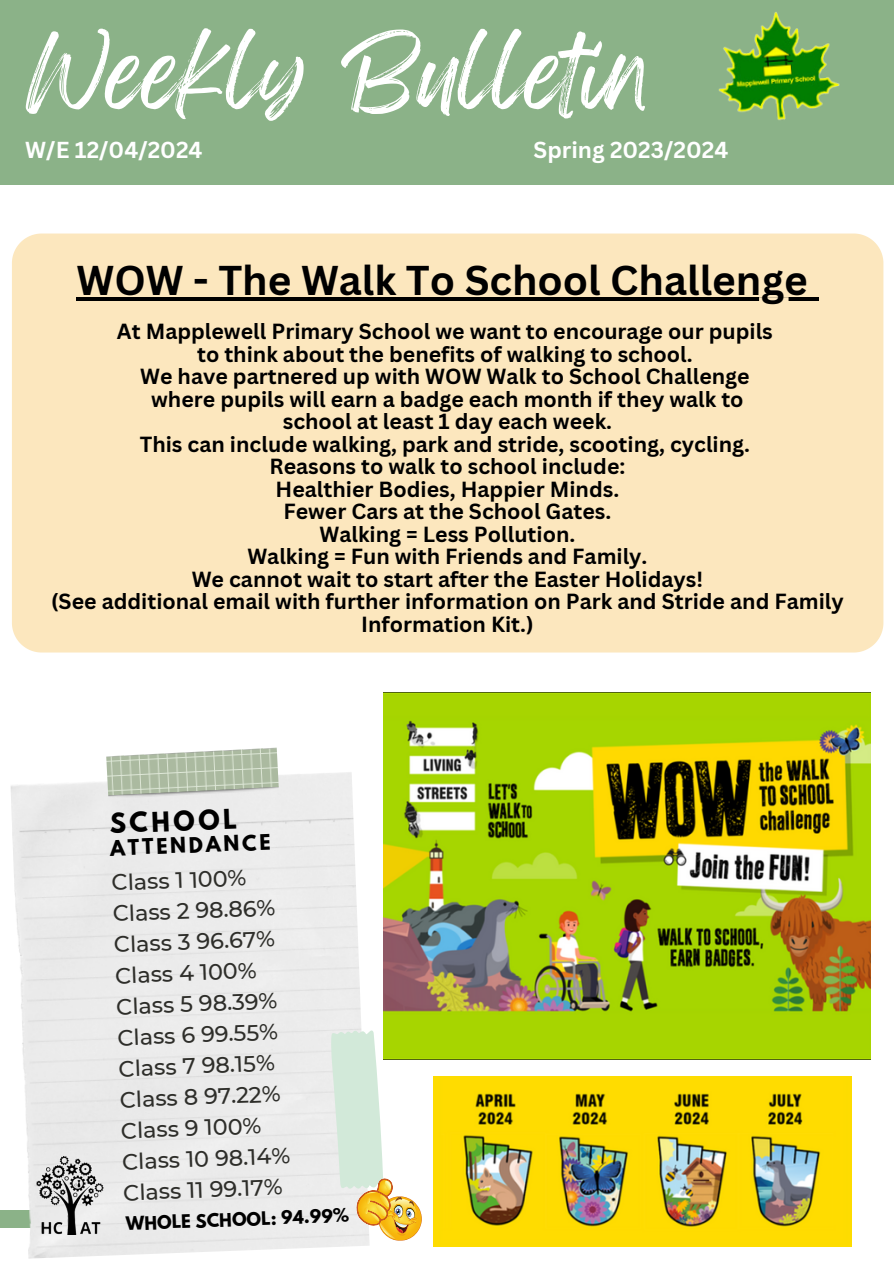
<style>
.page{position:relative;width:894px;height:1264px;background:#fff}
.page>*{position:absolute;margin:0;border:0;box-sizing:border-box;transform-origin:0 0}
.t1{font:84px "Feeling Passionate";color:#fff}
.t2{font:700 40.5px "Canva Sans";color:#000}
.t3{font:700 24.3px "League Spartan";color:#000}
.t4{font:700 22.5px "Canva Sans";color:#fff}
.t5{font:500 22.2px/31px "Montserrat";color:#2e2e2a}
.t6{font:700 21.3px/22.5px "Canva Sans";color:#000;text-align:center}
.t7{font:700 19.05px "League Spartan";color:#000}
.t8{font:700 16.5px "League Spartan";color:#000}
</style>
<div class="page">
<div style="left:0;top:0;width:893px;height:184px;background:#8bb288"></div>
<img style="left:718px;top:12px;width:122px;height:108px">
<div style="left:0;top:1209px;width:89px;height:18px;background:#8bb288"></div>
<img style="left:10px;top:772px;width:359px;height:486px">
<img style="left:106px;top:747px;width:173px;height:52px">
<img style="left:31px;top:1156px;width:78px;height:78px">
<svg style="left:331px;top:1030px;width:90px;height:210px"></svg>
<div style="left:12px;top:233px;width:871px;height:419px;background:#fce7be"></div>
<img style="left:383px;top:692px;width:487px;height:367px">
<img style="left:433px;top:1076px;width:418px;height:169px">
<hr style="left:76px;top:298px;width:732px;height:3px;background:#000">
<svg style="left:808px;top:298px;width:10px;height:3px"></svg>
<p class="t1" style="left:25px;top:6px;width:625px">Weekly Bulletin</p>
<h4 class="t4" style="left:25px;top:134px;width:179px">W/E 12/04/2024</h4>
<h5 class="t4" style="left:533px;top:134px;width:196px">Spring 2023/2024</h5>
<p class="t2" style="left:76px;top:252px;width:732px">WOW - The Walk To School Challenge</p>
<p class="t6" style="left:117px;top:319px;width:657px">At Mapplewell Primary School we want to encourage our pupils</p>
<p class="t6" style="left:197px;top:342px;width:497px">to think about the benefits of walking to school.</p>
<p class="t6" style="left:140px;top:364px;width:610px">We have partnered up with WOW Walk to School Challenge</p>
<p class="t6" style="left:151px;top:387px;width:593px">where pupils will earn a badge each month if they walk to</p>
<p class="t6" style="left:283px;top:409px;width:330px">school at least 1 day each week.</p>
<p class="t6" style="left:140px;top:432px;width:611px">This can include walking, park and stride, scooting, cycling.</p>
<p class="t6" style="left:269px;top:454px;width:357px">Reasons to walk to school include:</p>
<p class="t6" style="left:275px;top:477px;width:345px">Healthier Bodies, Happier Minds.</p>
<p class="t6" style="left:283px;top:499px;width:329px">Fewer Cars at the School Gates.</p>
<p class="t6" style="left:319px;top:522px;width:257px">Walking = Less Pollution.</p>
<p class="t6" style="left:247px;top:544px;width:401px">Walking = Fun with Friends and Family.</p>
<p class="t6" style="left:192px;top:567px;width:512px">We cannot wait to start after the Easter Holidays!</p>
<h3 class="t6" style="left:51px;top:589px;width:794px">(See additional email with further information on Park and Stride and Family<br>Information Kit.)</h3>
<h2 class="t3" style="left:109px;top:811px;width:129px;rotate:-2deg">SCHOOL</h2>
<p class="t7" style="left:110px;top:838px;width:162px;rotate:-2deg">ATTENDANCE</p>
<p class="t5" style="left:111px;top:866px;width:170px;rotate:-2deg">Class 1 100%<br>Class 2 98.86%<br>Class 3 96.67%<br>Class 4 100%<br>Class 5 98.39%<br>Class 6 99.55%<br>Class 7 98.15%<br>Class 8 97.22%<br>Class 9 100%<br>Class 10 98.14%<br>Class 11 99.17%</p>
<p class="t8" style="left:125px;top:1214px;width:225px;rotate:-2deg">WHOLE SCHOOL: 94.99%</p>
</div>
